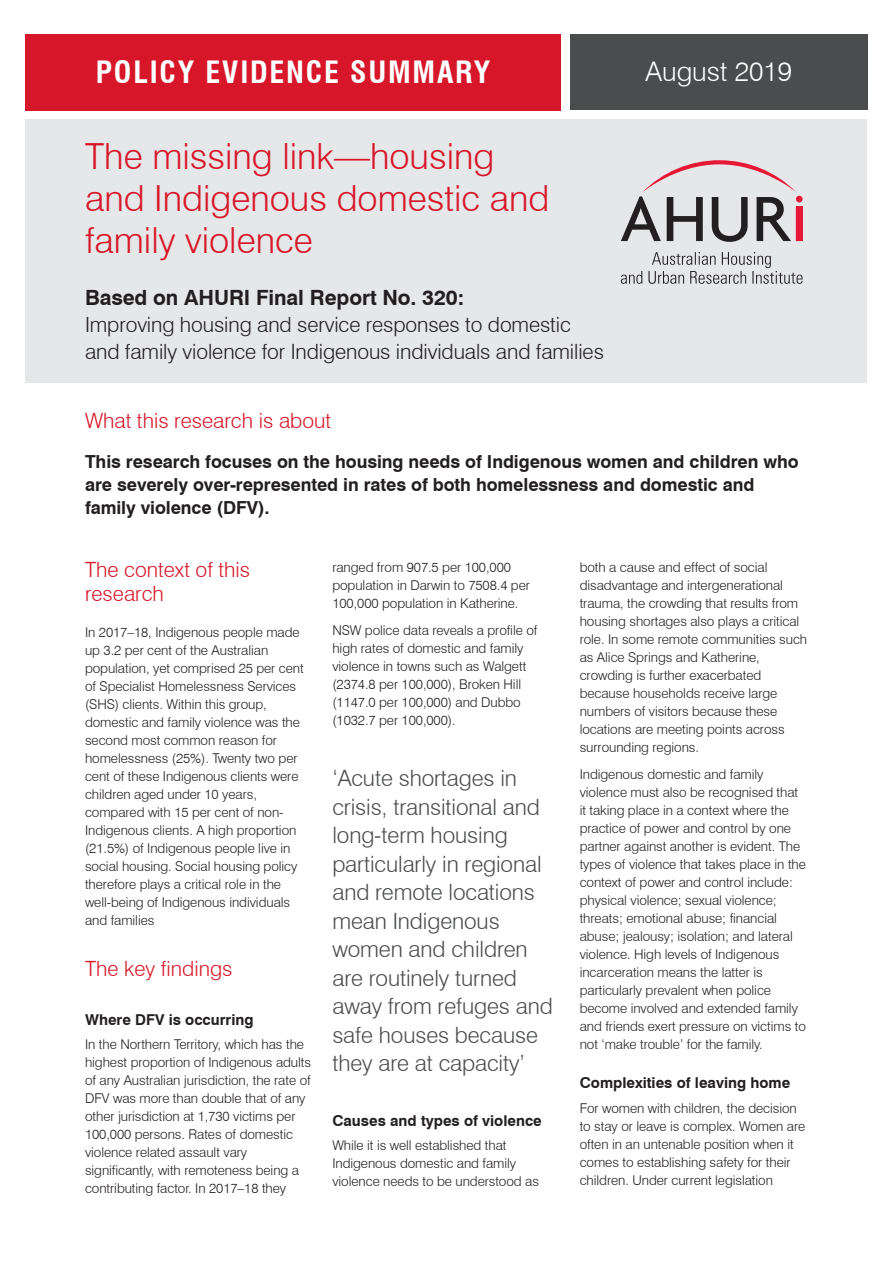
<style>
.page{position:relative;width:893px;height:1263px;background:#fff}
.page>*{position:absolute;margin:0;border:0;box-sizing:border-box;transform-origin:0 0}
.Section_heading{font:300 36px/42px "Swiss 721 BT";color:#d71729}
.Body_copy{font:700 condensed 30px "Swiss 721 BT";letter-spacing:.06em;color:#fff}
.Section_heading-2{font:300 27px "Swiss 721 BT";color:#fff}
.t1{font:300 22.5px/28.5px "Swiss 721 BT";letter-spacing:-.005em;color:#4b4c4d}
.Bold{font:300 21px/27px "Swiss 721 BT";letter-spacing:-.005em;color:#231f20}
.Subhead_1{font:300 21px/24px "Swiss 721 BT";color:#d71729}
.Introduction{font:700 18px/22.5px "Swiss 721 BT";letter-spacing:-.005em;color:#231f20}
.Subhead_2{font:700 15px "Swiss 721 BT";color:#231f20}
.Body_copy-2{font:700 15px "Swiss 721 BT";color:#231f20}
.Body_copy-3{font:300 13.5px/18px "Swiss 721 BT";letter-spacing:-.005em;color:#231f20}
.s1{font-weight:700}
</style>
<div class="page">
<div style="left:26px;top:119px;width:841px;height:264px;background:#e6e7e9"></div>
<div style="left:26px;top:34px;width:535px;height:77px;background:#d71729"></div>
<div style="left:570px;top:35px;width:297px;height:75px;background:#4b4c4d"></div>
<svg style="left:621px;top:160px;width:182px;height:82px"></svg>
<svg style="left:621px;top:271px;width:21px;height:13px"></svg>
<svg style="left:648px;top:252px;width:155px;height:32px"></svg>
<p class="Body_copy" style="left:96px;top:54px;width:396px">POLICY EVIDENCE SUMMARY</p>
<p class="Section_heading" style="left:85px;top:135px;width:466px">The missing link—housing and Indigenous domestic and family violence</p>
<p class="Bold" style="left:85px;top:284px;width:520px"><span class="s1">Based on AHURI Final Report No. 320:<br></span>Improving housing and service responses to domestic and family violence for Indigenous individuals and families</p>
<p class="Section_heading-2" style="left:645px;top:55px;width:148px">August 2019</p>
<p class="Subhead_1" style="left:85px;top:408px;width:248px">What this research is about</p>
<p class="Introduction" style="left:85px;top:450px;width:715px">This research focuses on the housing needs of Indigenous women and children who are severely over-represented in rates of both homelessness and domestic and family violence (DFV).</p>
<p class="Subhead_1" style="left:85px;top:558px;width:167px">The context of this research</p>
<p class="Body_copy-3" style="left:85px;top:623px;width:220px">In 2017–18, Indigenous people made up 3.2 per cent of the Australian population, yet comprised 25 per cent of Specialist Homelessness Services (SHS) clients. Within this group, domestic and family violence was the second most common reason for homelessness (25%). Twenty two per cent of these Indigenous clients were children aged under 10 years, compared with 15 per cent of non-Indigenous clients. A high proportion (21.5%) of Indigenous people live in social housing. Social housing policy therefore plays a critical role in the well-being of Indigenous individuals and families</p>
<p class="Subhead_1" style="left:85px;top:957px;width:149px">The key findings</p>
<p class="Subhead_2" style="left:85px;top:1009px;width:170px">Where DFV is occurring</p>
<p class="Body_copy-3" style="left:85px;top:1035px;width:228px">In the Northern Territory, which has the highest proportion of Indigenous adults of any Australian jurisdiction, the rate of DFV was more than double that of any other jurisdiction at 1,730 victims per 100,000 persons. Rates of domestic violence related assault vary significantly, with remoteness being a contributing factor. In 2017–18 they</p>
<p class="Body_copy-3" style="left:332px;top:558px;width:199px">ranged from 907.5 per 100,000 population in Darwin to 7508.4 per<br>100,000 population in Katherine.</p>
<p class="Body_copy-3" style="left:332px;top:621px;width:207px">NSW police data reveals a profile of high rates of domestic and family violence in towns such as Walgett (2374.8 per 100,000), Broken Hill (1147.0 per 100,000) and Dubbo (1032.7 per 100,000).</p>
<p class="t1" style="left:332px;top:764px;width:222px">‘Acute shortages in crisis, transitional and long-term housing particularly in regional and remote locations mean Indigenous women and children are routinely turned away from refuges and safe houses because they are at capacity’</p>
<p class="Subhead_2" style="left:332px;top:1110px;width:211px">Causes and types of violence</p>
<p class="Body_copy-3" style="left:332px;top:1136px;width:208px">While it is well established that<br>Indigenous domestic and family violence needs to be understood as</p>
<p class="Body_copy-3" style="left:580px;top:558px;width:229px">both a cause and effect of social disadvantage and intergenerational trauma, the crowding that results from housing shortages also plays a critical role. In some remote communities such as Alice Springs and Katherine, crowding is further exacerbated because households receive large numbers of visitors because these locations are meeting points across surrounding regions.</p>
<p class="Body_copy-3" style="left:580px;top:765px;width:228px">Indigenous domestic and family violence must also be recognised that it taking place in a context where the practice of power and control by one partner against another is evident. The types of violence that takes place in the context of power and control include: physical violence; sexual violence; threats; emotional abuse; financial abuse; jealousy; isolation; and lateral violence. High levels of Indigenous incarceration means the latter is particularly prevalent when police become involved and extended family and friends exert pressure on victims to not ‘make trouble’ for the family.</p>
<p class="Body_copy-2" style="left:580px;top:1073px;width:212px">Complexities of leaving home</p>
<p class="Body_copy-3" style="left:580px;top:1099px;width:227px">For women with children, the decision to stay or leave is complex. Women are often in an untenable position when it comes to establishing safety for their children. Under current legislation</p>
</div>
